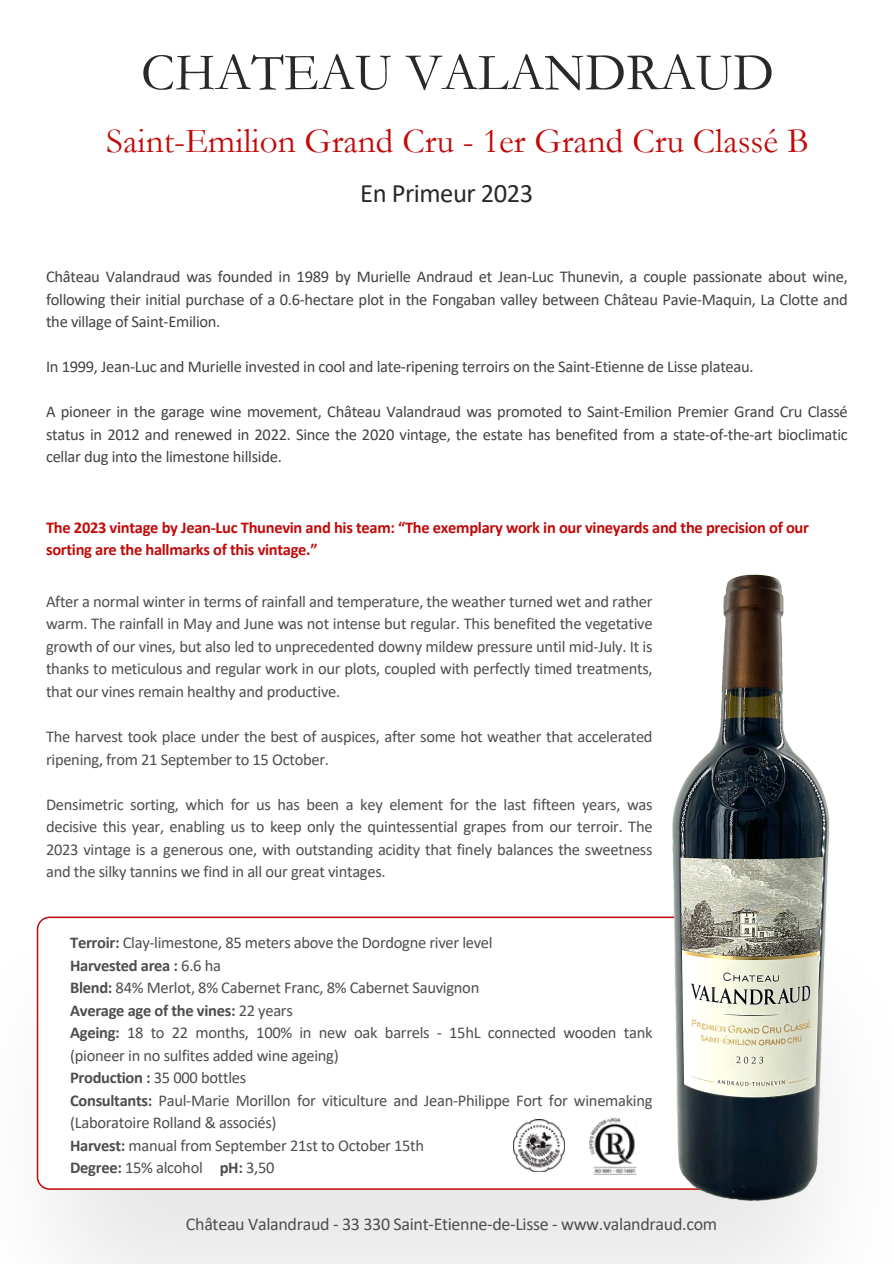
<style>
.page{position:relative;width:894px;height:1264px;background:#fff}
.page>*{position:absolute;margin:0;border:0;box-sizing:border-box;transform-origin:0 0}
.t1{font:53.1px "Garamond";color:#292928}
.t2{font:35.25px "Garamond";color:#c20a0a}
.t3{font:26.55px "Calibri";letter-spacing:-.02em;color:#292928}
.t4{font:18px "Calibri";letter-spacing:-.02em;color:#504d4d}
.t5{font:16.5px/22.5px "Calibri";letter-spacing:-.02em;color:#504d4d}
.t6{font:16.5px/22.5px "Calibri";letter-spacing:-.02em;color:#444242;text-align:justify}
.t7{font:700 16.5px/22.5px "Calibri";letter-spacing:-.02em;color:#c20a0a}
.t8{font:700 16.5px "Calibri";letter-spacing:-.02em;color:#504d4d}
.s1{font-weight:700}
.s2{font-weight:400}
</style>
<div class="page">
<div style="left:36px;top:927px;width:765px;height:336px;background:#ececec"></div>
<svg style="left:37px;top:916px;width:624px;height:273px"></svg>
<img style="left:513px;top:1119px;width:51px;height:52px">
<img style="left:589px;top:1116px;width:47px;height:58px">
<img style="left:661px;top:574px;width:169px;height:665px">
<p class="t1" style="left:141px;top:43px;width:634px">CHATEAU VALANDRAUD</p>
<p class="t2" style="left:106px;top:122px;width:703px">Saint-Emilion Grand Cru - 1er Grand Cru Classé B</p>
<p class="t3" style="left:360px;top:182px;width:175px">En Primeur 2023</p>
<p class="t6" style="left:46px;top:267px;width:803px">Château Valandraud was founded in 1989 by Murielle Andraud et Jean-Luc Thunevin, a couple passionate about wine, following their initial purchase of a 0.6-hectare plot in the Fongaban valley between Château Pavie-Maquin, La Clotte and the village of Saint-Emilion.</p>
<p class="t6" style="left:46px;top:357px;width:709px">In 1999, Jean-Luc and Murielle invested in cool and late-ripening terroirs on the Saint-Etienne de Lisse plateau.</p>
<p class="t6" style="left:46px;top:402px;width:803px">A pioneer in the garage wine movement, Château Valandraud was promoted to Saint-Emilion Premier Grand Cru Classé status in 2012 and renewed in 2022. Since the 2020 vintage, the estate has benefited from a state-of-the-art bioclimatic cellar dug into the limestone hillside.</p>
<p class="t7" style="left:46px;top:517px;width:764px">The 2023 vintage by Jean-Luc Thunevin and his team: “The exemplary work in our vineyards and the precision of our sorting are the hallmarks of this vintage.”</p>
<p class="t5" style="left:46px;top:591px;width:608px;text-align:justify">After a normal winter in terms of rainfall and temperature, the weather turned wet and rather warm. The rainfall in May and June was not intense but regular. This benefited the vegetative growth of our vines, but also led to unprecedented downy mildew pressure until mid-July. It is thanks to meticulous and regular work in our plots, coupled with perfectly timed treatments, that our vines remain healthy and productive.</p>
<p class="t5" style="left:46px;top:726px;width:608px">The harvest took place under the best of auspices, after some hot weather that accelerated ripening, from 21 September to 15 October.</p>
<p class="t5" style="left:46px;top:794px;width:608px;text-align:justify">Densimetric sorting, which for us has been a key element for the last fifteen years, was decisive this year, enabling us to keep only the quintessential grapes from our terroir. The 2023 vintage is a generous one, with outstanding acidity that finely balances the sweetness and the silky tannins we find in all our great vintages.</p>
<h3 class="t5" style="left:70px;top:932px;width:424px"><span class="s1">Terroir:</span> Clay-limestone, 85 meters above the Dordogne river level</h3>
<p class="t8" style="left:70px;top:958px;width:152px">Harvested area : <span class="s2">6.6 ha</span></p>
<p class="t5" style="left:70px;top:977px;width:410px"><span class="s1">Blend:</span> 84% Merlot, 8% Cabernet Franc, 8% Cabernet Sauvignon</p>
<p class="t8" style="left:70px;top:1003px;width:224px">Average age of the vines: <span class="s2">22 years</span></p>
<h4 class="t5" style="left:70px;top:1022px;width:583px"><span class="s1">Ageing:</span> 18 to 22 months, 100% in new oak barrels - 15hL connected wooden tank (pioneer in no sulfites added wine ageing)</h4>
<p class="t5" style="left:70px;top:1067px;width:177px"><span class="s1">Production :</span> 35 000 bottles</p>
<p class="t5" style="left:70px;top:1090px;width:583px"><span class="s1">Consultants:</span> Paul-Marie Morillon for viticulture and Jean-Philippe Fort for winemaking (Laboratoire Rolland &amp; associés)</p>
<p class="t5" style="left:70px;top:1135px;width:355px"><span class="s1">Harvest:</span> manual from September 21st to October 15th</p>
<p class="t5" style="left:70px;top:1157px;width:206px"><span class="s1">Degree:</span> 15% alcohol <span class="s1">pH:</span> 3,50</p>
<p class="t4" style="left:186px;top:1216px;width:532px">Château Valandraud - 33 330 Saint-Etienne-de-Lisse - www.valandraud.com</p>
</div>
